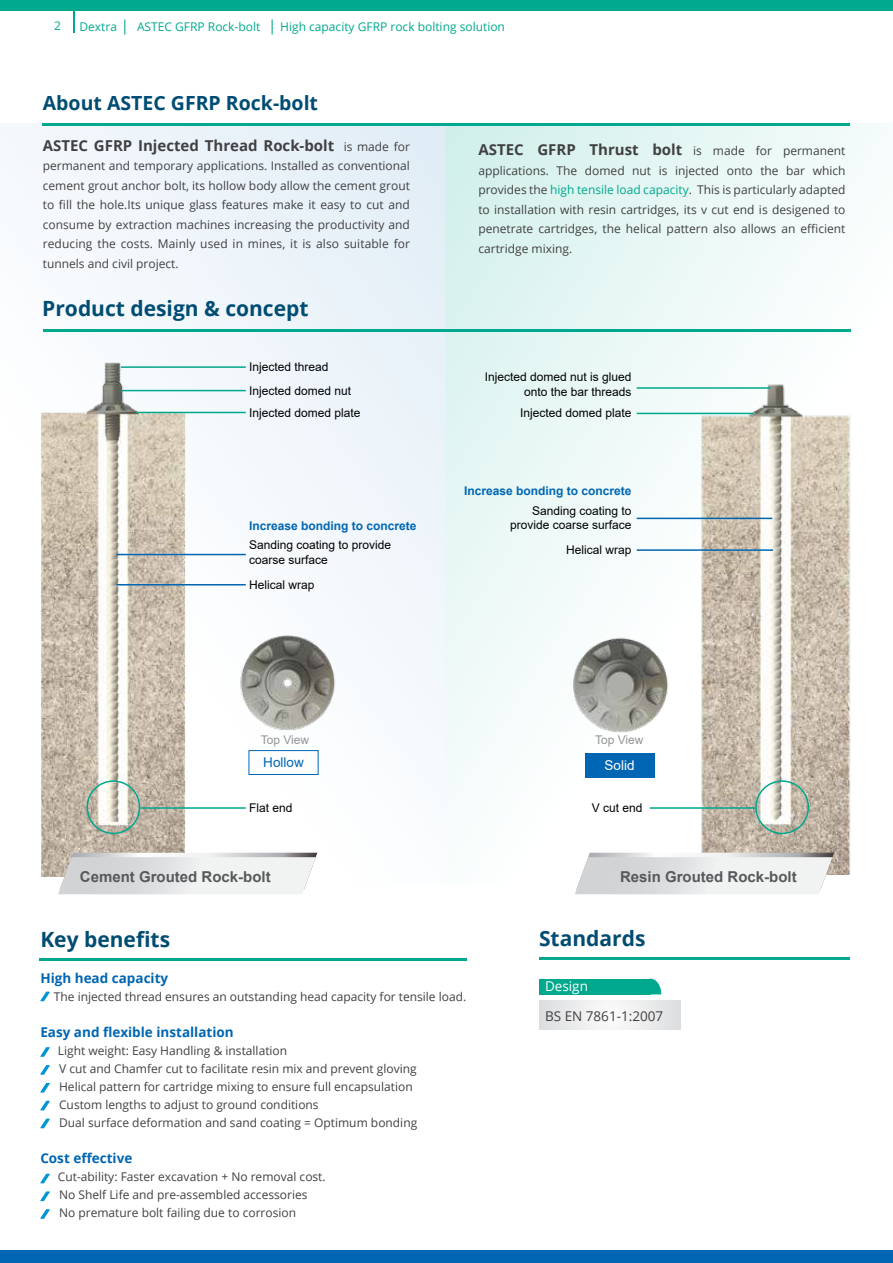
<style>
.page{position:relative;width:893px;height:1263px;background:#fff}
.page>*{position:absolute;margin:0;border:0;box-sizing:border-box;transform-origin:0 0}
.t1{font:700 21px "Open Sans";color:#004c73}
.t2{font:700 19.5px "Open Sans";color:#004c73}
.t3{font:700 15px "Open Sans";color:#414042}
.t4{font:700 15px "Arial";color:#58595b}
.t5{font:700 13.5px "Open Sans";color:#0066b3}
.t6{font:13.5px "Open Sans";color:#414042}
.t7{font:13.5px "Open Sans";color:#fffffb}
.t8{font:13.5px "Arial";color:#0066b3}
.t9{font:13.5px "Arial";color:#fff}
.t10{font:12px/19.5px "Open Sans";color:#414042;text-align:justify}
.t11{font:12px/14.4px "Arial";color:#000}
.t12{font:12px "Open Sans";color:#00a88e}
.t13{font:700 12px "Arial";color:#0066b3}
.t14{font:12px "Arial";color:#939598}
.s1{font-size:15px}
.s2{font-weight:400;font-size:12px}
.s3{color:#00a88e}
</style>
<div class="page">
<div style="left:0;top:0;width:893px;height:10px;background:#00a88e"></div>
<div style="left:0;top:1250px;width:893px;height:13px;background:#0066b3"></div>
<hr style="left:73px;top:10px;width:2px;height:23px;background:#00a88e">
<div style="left:0;top:123px;width:446px;height:761px;background:linear-gradient(to bottom,#e6f1f7,#fff)"></div>
<svg style="left:446px;top:123px;width:444px;height:730px"></svg>
<img style="left:700px;top:384px;width:163px;height:491px">
<img style="left:28px;top:361px;width:170px;height:515px">
<hr style="left:43px;top:123px;width:807px;height:2px;background:#00a88e">
<hr style="left:39px;top:958px;width:427px;height:2px;background:#00a88e">
<hr style="left:43px;top:329px;width:807px;height:2px;background:#00a88e">
<svg style="left:539px;top:1001px;width:142px;height:28px"></svg>
<div style="left:539px;top:979px;width:112px;height:15px;background:#00a88e"></div>
<svg style="left:651px;top:979px;width:10px;height:15px"></svg>
<hr style="left:539px;top:957px;width:311px;height:2px;background:#00a88e">
<svg style="left:40px;top:1047px;width:10px;height:10px"></svg>
<svg style="left:40px;top:992px;width:10px;height:9px"></svg>
<svg style="left:40px;top:1065px;width:10px;height:10px"></svg>
<svg style="left:40px;top:1083px;width:10px;height:9px"></svg>
<svg style="left:40px;top:1101px;width:10px;height:9px"></svg>
<svg style="left:40px;top:1119px;width:10px;height:9px"></svg>
<svg style="left:40px;top:1174px;width:10px;height:9px"></svg>
<svg style="left:40px;top:1191px;width:10px;height:10px"></svg>
<svg style="left:40px;top:1209px;width:10px;height:10px"></svg>
<hr style="left:121px;top:366px;width:125px;height:2px;background:#00a88e">
<hr style="left:121px;top:390px;width:125px;height:1px;background:#00a88e">
<hr style="left:637px;top:387px;width:133px;height:2px;background:#00a88e">
<hr style="left:136px;top:412px;width:110px;height:1px;background:#00a88e">
<hr style="left:140px;top:807px;width:106px;height:2px;background:#00a88e">
<hr style="left:650px;top:807px;width:105px;height:2px;background:#00a88e">
<hr style="left:637px;top:413px;width:116px;height:1px;background:#00a88e">
<hr style="left:117px;top:554px;width:129px;height:1px;background:#0066b3">
<hr style="left:637px;top:518px;width:135px;height:1px;background:#0066b3">
<hr style="left:117px;top:584px;width:129px;height:1px;background:#0066b3">
<hr style="left:637px;top:549px;width:136px;height:2px;background:#0066b3">
<div style="left:86px;top:780px;width:54px;height:54px;border:2px solid #00a88e;border-radius:50%"></div>
<div style="left:755px;top:780px;width:54px;height:54px;border:2px solid #00a88e;border-radius:50%"></div>
<img style="left:221px;top:622px;width:135px;height:111px">
<img style="left:562px;top:629px;width:114px;height:104px">
<svg style="left:58px;top:853px;width:259px;height:41px"></svg>
<svg style="left:575px;top:853px;width:259px;height:41px"></svg>
<div style="left:249px;top:750px;width:69px;height:25px;border:1px solid #0066b3"></div>
<div style="left:585px;top:753px;width:69px;height:24px;background:#0066b3"></div>
<p class="t12" style="left:54px;top:18px;width:8px">2</p>
<p class="t12" style="left:80px;top:19px;width:427px">Dextra <span class="s1">|</span> ASTEC GFRP Rock-bolt <span class="s1">|</span> High capacity GFRP rock bolting solution</p>
<h2 class="t2" style="left:43px;top:89px;width:277px">About ASTEC GFRP Rock-bolt</h2>
<p class="t3" style="left:43px;top:135px;width:369px">ASTEC GFRP Injected Thread Rock-bolt <span class="s2">is made for</span></p>
<p class="t10" style="left:43px;top:156px;width:369px">permanent and temporary applications. Installed as conventional cement grout anchor bolt, its hollow body allow the cement grout to fill the hole.Its unique glass features make it easy to cut and consume by extraction machines increasing the productivity and reducing the costs. Mainly used in mines, it is also suitable for tunnels and civil project.</p>
<h1 class="t1" style="left:42px;top:294px;width:268px">Product design &amp; concept</h1>
<p class="t11" style="left:249px;top:355px;width:104px;line-height:23.9px">Injected thread<br>Injected domed nut</p>
<p class="t11" style="left:249px;top:406px;width:113px">Injected domed plate</p>
<p class="t13" style="left:249px;top:517px;width:169px">Increase bonding to concrete</p>
<p class="t11" style="left:249px;top:538px;width:144px">Sanding coating to provide coarse surface</p>
<p class="t11" style="left:249px;top:577px;width:67px">Helical wrap</p>
<p class="t3" style="left:478px;top:139px;width:369px">ASTEC GFRP Thrust bolt <span class="s2">is made for permanent</span></p>
<p class="t10" style="left:478px;top:160px;width:369px">applications. The domed nut is injected onto the bar which provides the <span class="s3">high tensile load capacity</span>. This is particularly adapted to installation with resin cartridges, its v cut end is desigened to penetrate cartridges, the helical pattern also allows an efficient cartridge mixing.</p>
<p class="t11" style="left:485px;top:370px;width:148px;text-align:right">Injected domed nut is glued onto the bar threads</p>
<p class="t11" style="left:520px;top:405px;width:113px">Injected domed plate</p>
<p class="t13" style="left:464px;top:482px;width:169px">Increase bonding to concrete</p>
<p class="t11" style="left:510px;top:503px;width:123px;text-align:right">Sanding coating to provide coarse surface</p>
<p class="t11" style="left:566px;top:542px;width:67px">Helical wrap</p>
<p class="t14" style="left:261px;top:731px;width:50px">Top View</p>
<p class="t14" style="left:595px;top:731px;width:50px">Top View</p>
<p class="t8" style="left:263px;top:753px;width:42px">Hollow</p>
<p class="t9" style="left:605px;top:756px;width:32px">Solid</p>
<p class="t11" style="left:249px;top:801px;width:45px">Flat end</p>
<p class="t11" style="left:592px;top:801px;width:52px">V cut end</p>
<p class="t4" style="left:80px;top:866px;width:192px">Cement Grouted Rock-bolt</p>
<p class="t4" style="left:620px;top:866px;width:178px">Resin Grouted Rock-bolt</p>
<h1 class="t1" style="left:40px;top:925px;width:131px">Key benefits</h1>
<p class="t5" style="left:40px;top:969px;width:129px">High head capacity</p>
<p class="t10" style="left:54px;top:987px;width:414px">The injected thread ensures an outstanding head capacity for tensile load.</p>
<p class="t5" style="left:40px;top:1023px;width:195px">Easy and flexible installation</p>
<p class="t10" style="left:58px;top:1042px;width:361px;line-height:18px;text-align:left">Light weight: Easy Handling &amp; installation<br>V cut and Chamfer cut to facilitate resin mix and prevent gloving Helical pattern for cartridge mixing to ensure full encapsulation Custom lengths to adjust to ground conditions<br>Dual surface deformation and sand coating = Optimum bonding</p>
<p class="t5" style="left:40px;top:1149px;width:94px">Cost effective</p>
<p class="t10" style="left:58px;top:1168px;width:269px;line-height:18px;text-align:left">Cut-ability: Faster excavation + No removal cost.<br>No Shelf Life and pre-assembled accessories<br>No premature bolt failing due to corrosion</p>
<h1 class="t1" style="left:539px;top:923px;width:108px">Standards</h1>
<p class="t7" style="left:545px;top:977px;width:44px">Design</p>
<p class="t6" style="left:545px;top:1007px;width:120px">BS EN 7861-1:2007</p>
</div>
